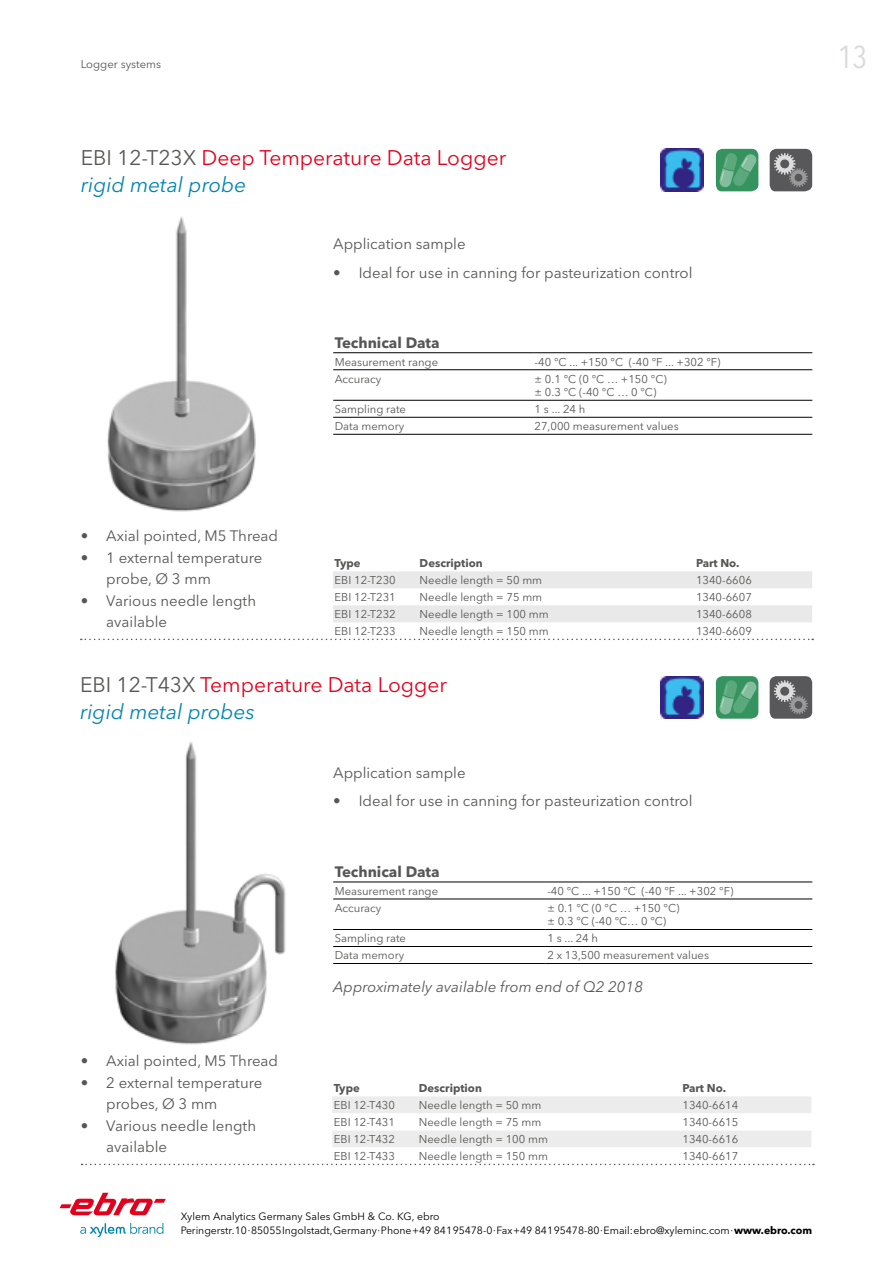
<style>
.page{position:relative;width:893px;height:1263px;background:#fff}
.page>*{position:absolute;margin:0;border:0;box-sizing:border-box;transform-origin:0 0}
.t1{font:condensed 31.5px "Avenir Next LT Pro";color:#d9dada}
.t2{font:21px/27px "Avenir Next LT Pro";color:#e3001d}
.t3{font:15px/21px "Avenir Next LT Pro";color:#565655}
.t4{font:italic 15px "Avenir Next LT Pro";color:#565655}
.t5{font:700 15px "Avenir Next LT Pro";color:#565655}
.t6{font:11.25px/13.5px "Avenir Next LT Pro";color:#565655}
.t7{font:700 11.25px "Avenir Next LT Pro";color:#565655}
.t8{font:10.5px/13.5px "Avenir Next LT Pro";letter-spacing:-.005em;color:#000}
.s1{color:#565655}
.s2{font-style:italic;color:#0084b0}
.s3{font-weight:700}
</style>
<div class="page">
<img style="left:107px;top:216px;width:149px;height:296px">
<img style="left:115px;top:742px;width:171px;height:303px">
<svg style="left:333px;top:571px;width:479px;height:51px"></svg>
<hr style="left:333px;top:352px;width:200px;height:1px;background:#000">
<hr style="left:533px;top:352px;width:279px;height:1px;background:#000">
<hr style="left:333px;top:369px;width:200px;height:1px;background:#000">
<hr style="left:533px;top:369px;width:279px;height:1px;background:#000">
<hr style="left:333px;top:417px;width:200px;height:1px;background:#000">
<hr style="left:533px;top:417px;width:279px;height:1px;background:#000">
<hr style="left:533px;top:400px;width:279px;height:1px;background:#000">
<hr style="left:533px;top:434px;width:279px;height:1px;background:#000">
<hr style="left:333px;top:400px;width:200px;height:1px;background:#000">
<hr style="left:333px;top:434px;width:200px;height:1px;background:#000">
<hr style="left:333px;top:881px;width:213px;height:1px;background:#000">
<hr style="left:546px;top:881px;width:266px;height:1px;background:#000">
<hr style="left:333px;top:963px;width:213px;height:1px;background:#000">
<hr style="left:546px;top:963px;width:266px;height:1px;background:#000">
<hr style="left:333px;top:898px;width:213px;height:1px;background:#000">
<hr style="left:546px;top:898px;width:266px;height:1px;background:#000">
<hr style="left:333px;top:946px;width:213px;height:1px;background:#000">
<hr style="left:546px;top:946px;width:266px;height:1px;background:#000">
<hr style="left:546px;top:929px;width:266px;height:1px;background:#000">
<hr style="left:333px;top:929px;width:213px;height:1px;background:#000">
<svg style="left:82px;top:1096px;width:732px;height:69px"></svg>
<svg style="left:81px;top:639px;width:732px;height:1px"></svg>
<svg style="left:80px;top:1223px;width:83px;height:14px"></svg>
<svg style="left:60px;top:1193px;width:106px;height:22px"></svg>
<svg style="left:770px;top:149px;width:42px;height:42px;background:#737374"></svg>
<svg style="left:770px;top:676px;width:42px;height:43px;background:#747476"></svg>
<svg style="left:716px;top:149px;width:42px;height:42px;background:#50a274"></svg>
<svg style="left:716px;top:676px;width:42px;height:43px;background:#52a376"></svg>
<img style="left:661px;top:149px;width:42px;height:42px">
<img style="left:661px;top:676px;width:42px;height:43px">
<p class="t6" style="left:81px;top:57px;width:79px">Logger systems</p>
<h2 class="t2" style="left:81px;top:144px;width:427px"><span class="s1">EBI 12-T23X</span> Deep Temperature Data Logger <span class="s2">rigid metal probe</span></h2>
<h3 class="t3" style="left:333px;top:234px;width:134px">Application sample</h3>
<h3 class="t3" style="left:333px;top:262px;width:361px">• Ideal for use in canning for pasteurization control</h3>
<h3 class="t5" style="left:335px;top:334px;width:106px">Technical Data</h3>
<p class="t6" style="left:335px;top:355px;width:105px">Measurement range</p>
<p class="t6" style="left:535px;top:355px;width:188px">-40 °C ... +150 °C (-40 °F ... +302 °F)</p>
<p class="t6" style="left:335px;top:372px;width:48px">Accuracy</p>
<p class="t6" style="left:535px;top:372px;width:134px">± 0.1 °C (0 °C … +150 °C) ± 0.3 °C (-40 °C … 0 °C)</p>
<p class="t6" style="left:335px;top:402px;width:73px">Sampling rate</p>
<p class="t6" style="left:535px;top:402px;width:52px">1 s ... 24 h</p>
<p class="t6" style="left:335px;top:419px;width:71px">Data memory</p>
<p class="t6" style="left:535px;top:419px;width:146px">27,000 measurement values</p>
<h1 class="t1" style="left:838px;top:38px;width:31px">13</h1>
<h3 class="t3" style="left:81px;top:525px;width:199px">• Axial pointed, M5 Thread</h3>
<h3 class="t3" style="left:106px;top:547px;width:158px;text-indent:-26px">• 1 external temperature probe, Ø 3 mm</h3>
<h3 class="t3" style="left:106px;top:590px;width:151px;text-indent:-26px">• Various needle length available</h3>
<p class="t7" style="left:335px;top:556px;width:27px">Type</p>
<p class="t7" style="left:420px;top:556px;width:65px">Description</p>
<p class="t7" style="left:696px;top:556px;width:45px">Part No.</p>
<p class="t6" style="left:335px;top:573px;width:63px">EBI 12-T230</p>
<p class="t6" style="left:420px;top:573px;width:124px">Needle length = 50 mm</p>
<p class="t6" style="left:696px;top:573px;width:57px">1340-6606</p>
<p class="t6" style="left:335px;top:590px;width:63px">EBI 12-T231</p>
<p class="t6" style="left:420px;top:590px;width:124px">Needle length = 75 mm</p>
<p class="t6" style="left:696px;top:590px;width:57px">1340-6607</p>
<p class="t6" style="left:335px;top:607px;width:63px">EBI 12-T232</p>
<p class="t6" style="left:420px;top:607px;width:131px">Needle length = 100 mm</p>
<p class="t6" style="left:696px;top:607px;width:57px">1340-6608</p>
<p class="t6" style="left:335px;top:624px;width:63px">EBI 12-T233</p>
<p class="t6" style="left:420px;top:624px;width:131px">Needle length = 150 mm</p>
<p class="t6" style="left:696px;top:624px;width:57px">1340-6609</p>
<h2 class="t2" style="left:80px;top:671px;width:368px"><span class="s1">EBI 12-T43X</span> Temperature Data Logger <span class="s2">rigid metal probes</span></h2>
<h3 class="t3" style="left:333px;top:762px;width:134px">Application sample</h3>
<h3 class="t3" style="left:333px;top:790px;width:361px">• Ideal for use in canning for pasteurization control</h3>
<h3 class="t3" style="left:81px;top:1050px;width:199px">• Axial pointed, M5 Thread</h3>
<h3 class="t3" style="left:106px;top:1072px;width:158px;text-indent:-26px">• 2 external temperature probes, Ø 3 mm</h3>
<h3 class="t3" style="left:106px;top:1115px;width:151px;text-indent:-26px">• Various needle length available</h3>
<h3 class="t5" style="left:335px;top:862px;width:106px">Technical Data</h3>
<p class="t6" style="left:335px;top:884px;width:105px">Measurement range</p>
<p class="t6" style="left:547px;top:884px;width:188px">-40 °C ... +150 °C (-40 °F ... +302 °F)</p>
<p class="t6" style="left:335px;top:901px;width:48px">Accuracy</p>
<p class="t6" style="left:547px;top:901px;width:134px">± 0.1 °C (0 °C … +150 °C) ± 0.3 °C (-40 °C… 0 °C)</p>
<p class="t6" style="left:335px;top:931px;width:73px">Sampling rate</p>
<p class="t6" style="left:547px;top:931px;width:52px">1 s ... 24 h</p>
<p class="t6" style="left:335px;top:948px;width:71px">Data memory</p>
<p class="t6" style="left:547px;top:948px;width:163px">2 x 13,500 measurement values</p>
<h3 class="t4" style="left:333px;top:977px;width:311px">Approximately available from end of Q2 2018</h3>
<p class="t7" style="left:334px;top:1081px;width:27px">Type</p>
<p class="t7" style="left:419px;top:1081px;width:65px">Description</p>
<p class="t7" style="left:682px;top:1081px;width:45px">Part No.</p>
<p class="t6" style="left:334px;top:1098px;width:63px">EBI 12-T430</p>
<p class="t6" style="left:419px;top:1098px;width:124px">Needle length = 50 mm</p>
<p class="t6" style="left:682px;top:1098px;width:57px">1340-6614</p>
<p class="t6" style="left:334px;top:1115px;width:63px">EBI 12-T431</p>
<p class="t6" style="left:419px;top:1115px;width:124px">Needle length = 75 mm</p>
<p class="t6" style="left:682px;top:1115px;width:57px">1340-6615</p>
<p class="t6" style="left:334px;top:1132px;width:63px">EBI 12-T432</p>
<p class="t6" style="left:419px;top:1132px;width:131px">Needle length = 100 mm</p>
<p class="t6" style="left:682px;top:1132px;width:57px">1340-6616</p>
<p class="t6" style="left:334px;top:1149px;width:63px">EBI 12-T433</p>
<p class="t6" style="left:419px;top:1149px;width:131px">Needle length = 150 mm</p>
<p class="t6" style="left:682px;top:1149px;width:57px">1340-6617</p>
<p class="t8" style="left:181px;top:1210px;width:633px">Xylem Analytics Germany Sales GmbH &amp; Co. KG, ebro<br>Peringerstr. 10 ∙ 85055 Ingolstadt, Germany ∙ Phone +49 841 95478-0 ∙ Fax +49 841 95478-80 ∙ Email: ebro@xyleminc.com ∙ <span class="s3">www.ebro.com</span></p>
</div>
